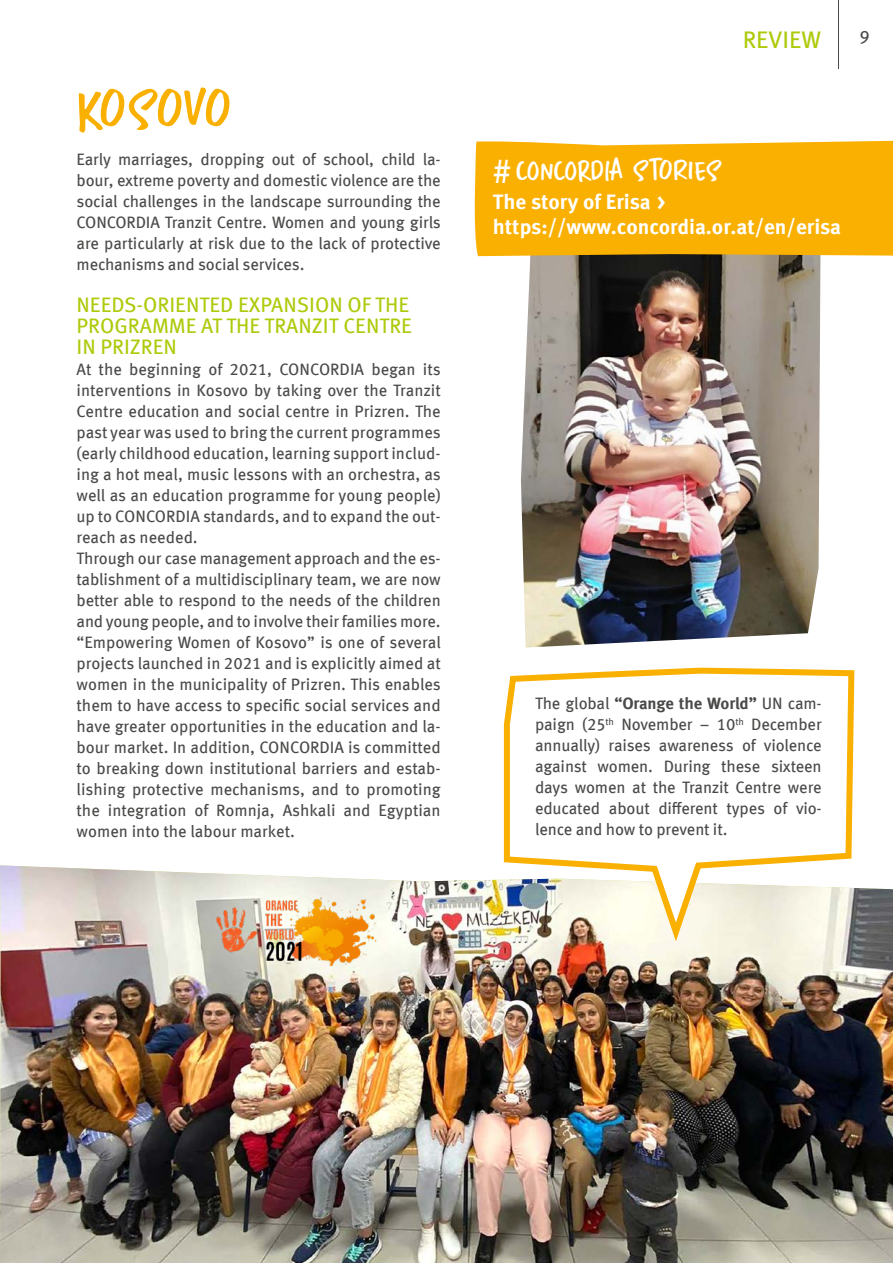
<style>
.page{position:relative;width:893px;height:1263px;background:#fff}
.page>*{position:absolute;margin:0;border:0;box-sizing:border-box;transform-origin:0 0}
.t1{font:75px "Home Education DEMO";letter-spacing:-.055em;color:#f9b000}
.t2{font:39px "Home Education DEMO";letter-spacing:-.025em;color:#fff}
.t3{font:24px "Meta OFC";color:#afca0b}
.t4{font:21px/21px "Meta OFC";color:#afca0b}
.t5{font:700 21px/25.2px "Meta OFC";color:#fff}
.t6{font:18px "Meta OFC";color:#4a4a49}
.t7{font:16.5px/21px "Meta OFC";letter-spacing:-.005em;color:#4a4a49;text-align:justify}
.s1{font-family:"Meta OFC";font-size:33px}
.s2{font-weight:700}
</style>
<div class="page">
<hr style="left:838px;top:0;width:1px;height:69px;background:#4a4a49">
<img style="left:0;top:865px;width:893px;height:398px">
<svg style="left:501px;top:667px;width:356px;height:284px"></svg>
<img style="left:188px;top:898px;width:195px;height:67px">
<img style="left:521px;top:256px;width:300px;height:392px">
<div style="left:474px;top:140px;width:419px;height:116px;background:#f9b000"></div>
<h1 class="t1" style="left:77px;top:70px;width:157px">Kosovo</h1>
<p class="t7" style="left:77px;top:148px;width:366px">Early marriages, dropping out of school, child la&shy;bour, extreme poverty and domestic violence are the social challenges in the landscape surrounding the CONCORDIA Tranzit Centre. Women and young girls are particularly at risk due to the lack of protective mechanisms and social services.</p>
<p class="t4" style="left:77px;top:294px;width:337px">NEEDS-ORIENTED EXPANSION OF THE<br>PROGRAMME AT THE TRANZIT CENTRE<br>IN PRIZREN</p>
<p class="t7" style="left:77px;top:358px;width:366px;text-align:left">At the beginning of 2021, CONCORDIA began its interventions in Kosovo by taking over the Tranzit Centre education and social centre in Prizren. The past year was used to bring the current programmes (early childhood education, learning support includ&shy;ing a hot meal, music lessons with an orchestra, as well as an education programme for young people) up to CONCORDIA standards, and to expand the out&shy;reach as needed.<br>Through our case management approach and the es&shy;tablishment of a multidisciplinary team, we are now better able to respond to the needs of the children and young people, and to involve their families more. “Empowering Women of Kosovo” is one of several projects launched in 2021 and is explicitly aimed at women in the municipality of Prizren. This enables them to have access to specific social services and have greater opportunities in the education and la&shy;bour market. In addition, CONCORDIA is committed to breaking down institutional barriers and estab&shy;lishing protective mechanisms, and to promoting the integration of Romnja, Ashkali and Egyptian women into the labour market.</p>
<h3 class="t3" style="left:743px;top:25px;width:80px">REVIEW</h3>
<p class="t6" style="left:859px;top:26px;width:12px">9</p>
<h2 class="t2" style="left:493px;top:150px;width:231px"><span class="s1">#</span>CONCORDIA stories</h2>
<p class="t5" style="left:493px;top:189px;width:350px">The story of Erisa &gt; https://www.concordia.or.at/en/erisa</p>
<p class="t7" style="left:535px;top:693px;width:288px">The global <span class="s2">“Orange the World”</span> UN cam&shy;paign (25<sup>th</sup> November – 10<sup>th</sup> December annually) raises awareness of violence against women. During these sixteen days women at the Tranzit Centre were educated about different types of vio&shy;lence and how to prevent it.</p>
</div>
